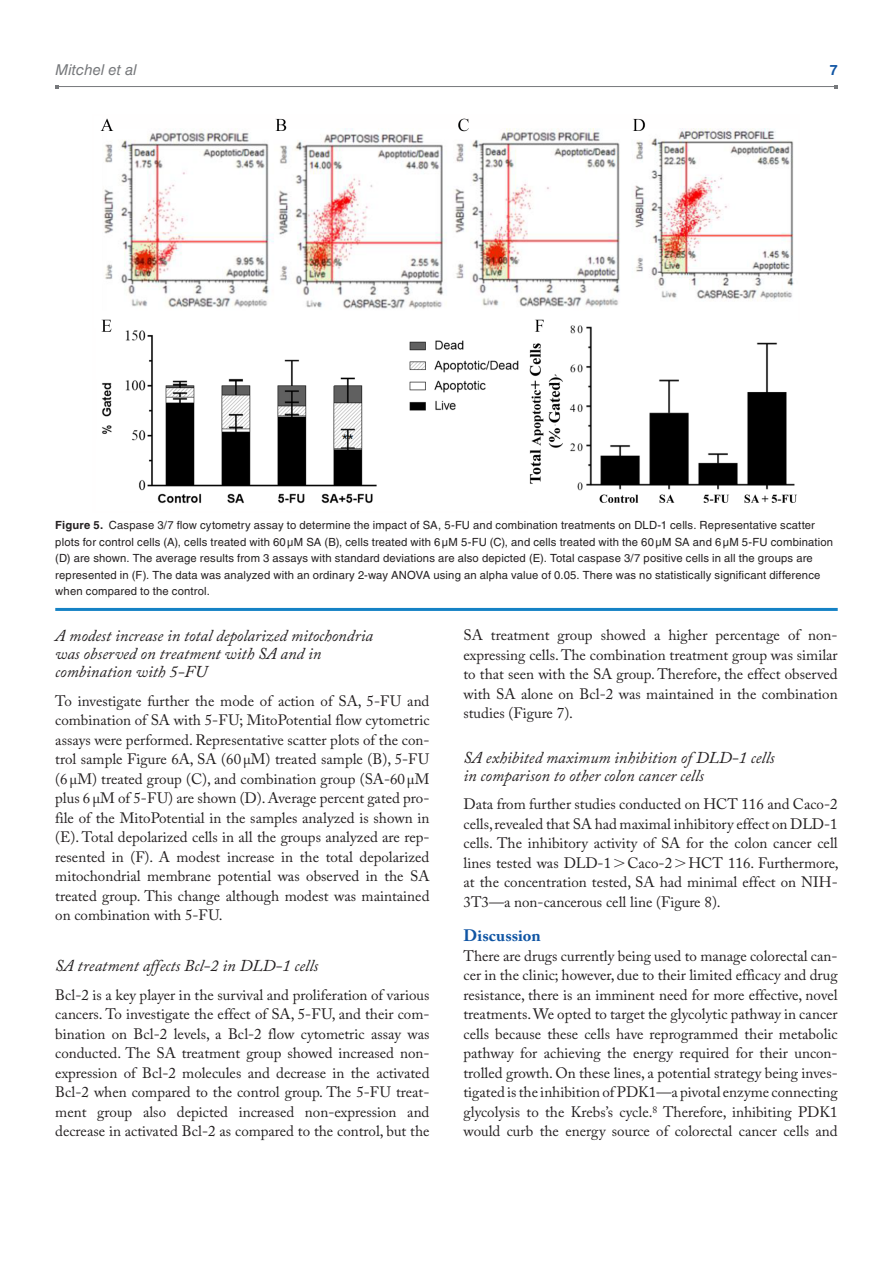
<style>
.page{position:relative;width:893px;height:1263px;background:#fff}
.page>*{position:absolute;margin:0;border:0;box-sizing:border-box;transform-origin:0 0}
.t1{font:italic 16.5px/18px "Adobe Caslon Pro";color:#231f20}
.t2{font:700 16.5px "Adobe Caslon Pro";letter-spacing:.005em;color:#1055a4}
.t3{font:15px/19.5px "Adobe Caslon Pro";color:#231f20;text-align:justify}
.t4{font:italic 15px "Helvetica LT Std";color:#76787b}
.t5{font:700 14.25px "Helvetica LT Std";color:#1055a4}
.t6{font:11.25px/16.5px "Helvetica LT Std";letter-spacing:.015em;color:#231f20}
.s1{font-weight:700}
</style>
<div class="page">
<hr style="left:57px;top:86px;width:779px;height:1px;background:#76787b">
<hr style="left:55px;top:608px;width:783px;height:3px;background:#1582c5">
<img style="left:100px;top:118px;width:697px;height:386px">
<p class="t4" style="left:55px;top:61px;width:83px">Mitchel et al</p>
<p class="t5" style="left:830px;top:61px;width:9px">7</p>
<p class="t6" style="left:55px;top:517px;width:779px"><span class="s1">Figure 5.</span> Caspase 3/7 flow cytometry assay to determine the impact of SA, 5-FU and combination treatments on DLD-1 cells. Representative scatter plots for control cells (A), cells treated with 60µM SA (B), cells treated with 6µM 5-FU (C), and cells treated with the 60µM SA and 6µM 5-FU combination (D) are shown. The average results from 3 assays with standard deviations are also depicted (E). Total caspase 3/7 positive cells in all the groups are represented in (F). The data was analyzed with an ordinary 2-way ANOVA using an alpha value of 0.05. There was no statistically significant difference when compared to the control.</p>
<p class="t1" style="left:55px;top:627px;width:319px">A modest increase in total depolarized mitochondria was observed on treatment with SA and in combination with 5-FU</p>
<p class="t3" style="left:55px;top:691px;width:376px">To investigate further the mode of action of SA, 5-FU and combination of SA with 5-FU; MitoPotential flow cytometric assays were performed. Representative scatter plots of the con&shy;trol sample Figure 6A, SA (60µM) treated sample (B), 5-FU (6µM) treated group (C), and combination group (SA-60µM plus 6µM of 5-FU) are shown (D). Average percent gated pro&shy;file of the MitoPotential in the samples analyzed is shown in (E). Total depolarized cells in all the groups analyzed are rep&shy;resented in (F). A modest increase in the total depolarized mitochondrial membrane potential was observed in the SA treated group. This change although modest was maintained on combination with 5-FU.</p>
<p class="t1" style="left:55px;top:957px;width:265px">SA treatment affects Bcl-2 in DLD-1 cells</p>
<p class="t3" style="left:55px;top:985px;width:376px">Bcl-2 is a key player in the survival and proliferation of various cancers. To investigate the effect of SA, 5-FU, and their com&shy;bination on Bcl-2 levels, a Bcl-2 flow cytometric assay was conducted. The SA treatment group showed increased non&shy;expression of Bcl-2 molecules and decrease in the activated Bcl-2 when compared to the control group. The 5-FU treat&shy;ment group also depicted increased non-expression and decrease in activated Bcl-2 as compared to the control, but the</p>
<p class="t3" style="left:463px;top:625px;width:376px">SA treatment group showed a higher percentage of non&shy;expressing cells. The combination treatment group was similar to that seen with the SA group. Therefore, the effect observed with SA alone on Bcl-2 was maintained in the combination studies (Figure 7).</p>
<p class="t1" style="left:463px;top:748px;width:313px">SA exhibited maximum inhibition of DLD-1 cells in comparison to other colon cancer cells</p>
<p class="t3" style="left:463px;top:794px;width:377px">Data from further studies conducted on HCT 116 and Caco-2 cells, revealed that SA had maximal inhibitory effect on DLD-1 cells. The inhibitory activity of SA for the colon cancer cell lines tested was DLD-1 Caco-2 HCT 116. Furthermore, at the concentration tested, SA had minimal effect on NIH-3T3—a non-cancerous cell line (Figure 8).</p>
<p class="t2" style="left:463px;top:926px;width:79px">Discussion</p>
<p class="t3" style="left:463px;top:946px;width:376px">There are drugs currently being used to manage colorectal can&shy;cer in the clinic; however, due to their limited efficacy and drug resistance, there is an imminent need for more effective, novel treatments. We opted to target the glycolytic pathway in cancer cells because these cells have reprogrammed their metabolic pathway for achieving the energy required for their uncon&shy;trolled growth. On these lines, a potential strategy being inves&shy;tigated is the inhibition of PDK1—a pivotal enzyme connecting glycolysis to the Krebs’s cycle.<sup>8</sup> Therefore, inhibiting PDK1 would curb the energy source of colorectal cancer cells and</p>
</div>
